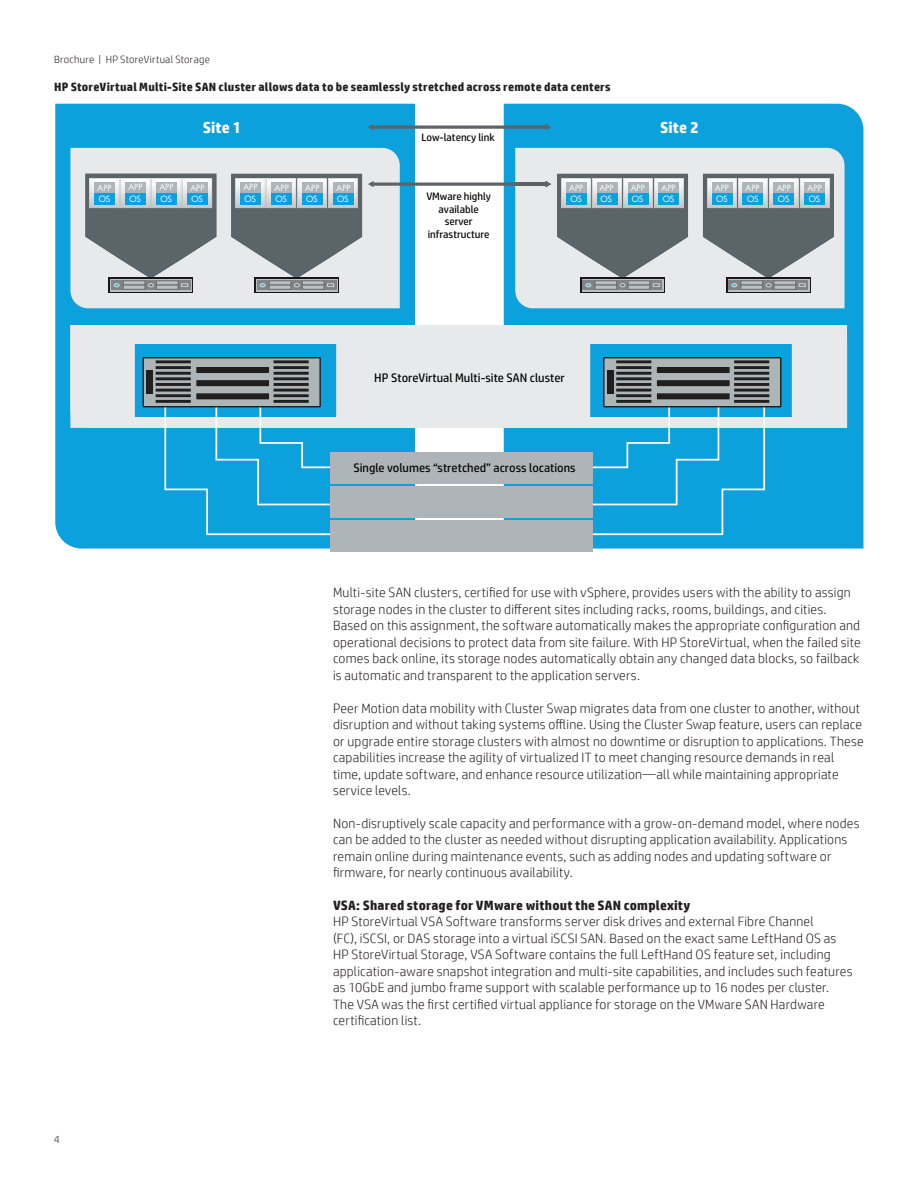
<style>
.page{position:relative;width:918px;height:1188px;background:#fff}
.page>*{position:absolute;margin:0;border:0;box-sizing:border-box;transform-origin:0 0}
.t1{font:700 15.9px "HP Simplified";color:#fff}
.t2{font:300 13.5px/16.5px "HP Simplified";letter-spacing:.015em;color:#231f20}
.t3{font:700 13.5px "HP Simplified";letter-spacing:.015em;color:#231f20}
.t4{font:12.3px "HP Simplified";color:#040503}
.t5{font:700 12px "HP Simplified";letter-spacing:.02em;color:#231f20}
.t6{font:10.8px/12.9px "HP Simplified";color:#040503;text-align:center}
.t7{font:300 10.5px "HP Simplified";letter-spacing:.025em;color:#231f20}
.t8{font:8.4px/11.1px "HP Futura";color:#fff}
</style>
<div class="page">
<div style="left:55px;top:104px;width:360px;height:445px;background:#0ca0dd"></div>
<div style="left:504px;top:104px;width:359px;height:445px;background:#0ca0dd"></div>
<svg style="left:70px;top:325px;width:777px;height:103px;background:#c2dce7"></svg>
<div style="left:515px;top:148px;width:330px;height:160px;background:#e8e9ea"></div>
<div style="left:70px;top:148px;width:330px;height:160px;background:#e8e9ea"></div>
<svg style="left:371px;top:125px;width:177px;height:4px"></svg>
<svg style="left:368px;top:124px;width:5px;height:6px"></svg>
<svg style="left:546px;top:124px;width:5px;height:6px"></svg>
<hr style="left:371px;top:183px;width:177px;height:3px;background:#5f6368;border-radius:2px">
<svg style="left:368px;top:181px;width:5px;height:6px"></svg>
<svg style="left:546px;top:181px;width:5px;height:6px"></svg>
<div style="left:108px;top:277px;width:85px;height:16px;background:#1b1617"></div>
<div style="left:110px;top:279px;width:82px;height:13px;background:#bcbfc1"></div>
<svg style="left:85px;top:174px;width:131px;height:116px;background:#8998a0"></svg>
<div style="left:254px;top:277px;width:85px;height:16px;background:#1b1617"></div>
<div style="left:256px;top:279px;width:82px;height:13px;background:#bcbfc1"></div>
<svg style="left:231px;top:174px;width:131px;height:116px;background:#89989f"></svg>
<div style="left:580px;top:277px;width:85px;height:16px;background:#1b1617"></div>
<div style="left:582px;top:279px;width:82px;height:13px;background:#bcbfc1"></div>
<svg style="left:557px;top:174px;width:131px;height:116px;background:#88989f"></svg>
<svg style="left:726px;top:290px;width:85px;height:3px"></svg>
<div style="left:728px;top:279px;width:81px;height:13px;background:#bcbfc1"></div>
<svg style="left:703px;top:174px;width:131px;height:116px;background:#88989f"></svg>
<svg style="left:164px;top:402px;width:602px;height:134px;background:#46b3e1"></svg>
<svg style="left:603px;top:357px;width:178px;height:50px;background:#9aa1a5"></svg>
<hr style="left:616px;top:400px;width:35px;height:3px;background:#211e1e">
<hr style="left:616px;top:394px;width:35px;height:3px;background:#211e1e">
<hr style="left:616px;top:389px;width:35px;height:3px;background:#211e1e">
<hr style="left:616px;top:383px;width:35px;height:3px;background:#211e1e">
<hr style="left:616px;top:377px;width:35px;height:3px;background:#211e1e">
<hr style="left:616px;top:372px;width:35px;height:3px;background:#211e1e">
<hr style="left:616px;top:366px;width:35px;height:3px;background:#211e1e">
<div style="left:657px;top:380px;width:73px;height:6px;background:#211e1e"></div>
<div style="left:657px;top:393px;width:73px;height:6px;background:#211e1e"></div>
<div style="left:657px;top:367px;width:73px;height:6px;background:#211e1e"></div>
<hr style="left:734px;top:400px;width:35px;height:3px;background:#211e1e">
<hr style="left:734px;top:394px;width:35px;height:3px;background:#211e1e">
<hr style="left:734px;top:389px;width:35px;height:3px;background:#211e1e">
<hr style="left:734px;top:383px;width:35px;height:3px;background:#211e1e">
<hr style="left:734px;top:377px;width:35px;height:3px;background:#211e1e">
<hr style="left:734px;top:372px;width:35px;height:3px;background:#211e1e">
<hr style="left:734px;top:366px;width:35px;height:3px;background:#211e1e">
<hr style="left:616px;top:360px;width:35px;height:3px;background:#211e1e">
<hr style="left:734px;top:360px;width:35px;height:3px;background:#211e1e">
<div style="left:607px;top:370px;width:6px;height:24px;background:#211e1e"></div>
<svg style="left:142px;top:357px;width:179px;height:50px;background:#99a1a4"></svg>
<hr style="left:156px;top:400px;width:35px;height:3px;background:#211e1e">
<hr style="left:156px;top:394px;width:35px;height:3px;background:#211e1e">
<hr style="left:156px;top:389px;width:35px;height:3px;background:#211e1e">
<hr style="left:156px;top:383px;width:35px;height:3px;background:#211e1e">
<hr style="left:156px;top:377px;width:35px;height:3px;background:#211e1e">
<hr style="left:156px;top:372px;width:35px;height:3px;background:#211e1e">
<hr style="left:156px;top:366px;width:35px;height:3px;background:#211e1e">
<div style="left:196px;top:380px;width:73px;height:6px;background:#211e1e"></div>
<div style="left:196px;top:393px;width:73px;height:6px;background:#211e1e"></div>
<div style="left:196px;top:367px;width:73px;height:6px;background:#211e1e"></div>
<hr style="left:274px;top:400px;width:35px;height:3px;background:#211e1e">
<hr style="left:274px;top:394px;width:35px;height:3px;background:#211e1e">
<hr style="left:274px;top:389px;width:35px;height:3px;background:#211e1e">
<hr style="left:274px;top:383px;width:35px;height:3px;background:#211e1e">
<hr style="left:274px;top:377px;width:35px;height:3px;background:#211e1e">
<hr style="left:274px;top:372px;width:35px;height:3px;background:#211e1e">
<hr style="left:274px;top:366px;width:35px;height:3px;background:#211e1e">
<hr style="left:156px;top:360px;width:35px;height:3px;background:#211e1e">
<hr style="left:274px;top:360px;width:35px;height:3px;background:#211e1e">
<div style="left:147px;top:370px;width:6px;height:24px;background:#211e1e"></div>
<div style="left:330px;top:452px;width:262px;height:31px;background:#adb5b9"></div>
<div style="left:330px;top:486px;width:262px;height:32px;background:#adb5b9"></div>
<div style="left:330px;top:520px;width:262px;height:32px;background:#adb5b9"></div>
<p class="t7" style="left:54px;top:53px;width:157px">Brochure | HP StoreVirtual Storage</p>
<p class="t5" style="left:54px;top:80px;width:558px">HP StoreVirtual Multi-Site SAN cluster allows data to be seamlessly stretched across remote data centers</p>
<p class="t1" style="left:203px;top:118px;width:40px">Site 1</p>
<p class="t1" style="left:660px;top:118px;width:40px">Site 2</p>
<p class="t6" style="left:421px;top:131px;width:75px">Low-latency link</p>
<p class="t8" style="left:98px;top:182px;width:16px">APP</p>
<p class="t8" style="left:128px;top:182px;width:16px">APP</p>
<p class="t8" style="left:159px;top:182px;width:16px">APP</p>
<p class="t8" style="left:190px;top:182px;width:16px">APP</p>
<p class="t8" style="left:243px;top:182px;width:16px">APP</p>
<p class="t8" style="left:275px;top:182px;width:16px">APP</p>
<p class="t8" style="left:305px;top:182px;width:16px">APP</p>
<p class="t8" style="left:337px;top:182px;width:16px">APP</p>
<p class="t8" style="left:569px;top:182px;width:16px">APP<br>OS</p>
<p class="t8" style="left:716px;top:193px;width:13px">OS</p>
<p class="t8" style="left:747px;top:193px;width:13px">OS</p>
<p class="t8" style="left:778px;top:193px;width:13px">OS</p>
<p class="t8" style="left:809px;top:193px;width:13px">OS</p>
<p class="t8" style="left:599px;top:182px;width:16px">APP<br>OS</p>
<p class="t8" style="left:631px;top:182px;width:16px">APP<br>OS</p>
<p class="t8" style="left:662px;top:183px;width:16px">APP</p>
<p class="t8" style="left:715px;top:183px;width:16px">APP</p>
<p class="t8" style="left:746px;top:183px;width:16px">APP</p>
<p class="t8" style="left:777px;top:182px;width:16px">APP</p>
<p class="t8" style="left:808px;top:182px;width:16px">APP</p>
<p class="t6" style="left:426px;top:189px;width:66px">VMware highly available server infrastructure</p>
<p class="t8" style="left:99px;top:193px;width:13px">OS</p>
<p class="t8" style="left:130px;top:193px;width:13px">OS</p>
<p class="t8" style="left:160px;top:193px;width:13px">OS</p>
<p class="t8" style="left:191px;top:193px;width:13px">OS</p>
<p class="t8" style="left:245px;top:193px;width:13px">OS</p>
<p class="t8" style="left:275px;top:193px;width:13px">OS</p>
<p class="t8" style="left:306px;top:193px;width:13px">OS</p>
<p class="t8" style="left:337px;top:193px;width:13px">OS</p>
<p class="t8" style="left:663px;top:194px;width:13px">OS</p>
<p class="t4" style="left:374px;top:371px;width:192px">HP StoreVirtual Multi-site SAN cluster</p>
<p class="t6" style="left:405px;top:372px;width:122px">HP LeftHand Multi-site SAN</p>
<p class="t4" style="left:353px;top:461px;width:224px">Single volumes “stretched” across locations</p>
<p class="t7" style="left:54px;top:1133px;width:7px">4</p>
<p class="t2" style="left:333px;top:584px;width:529px">Multi-site SAN clusters, certified for use with vSphere, provides users with the ability to assign storage nodes in the cluster to different sites including racks, rooms, buildings, and cities.<br>Based on this assignment, the software automatically makes the appropriate configuration and operational decisions to protect data from site failure. With HP StoreVirtual, when the failed site comes back online, its storage nodes automatically obtain any changed data blocks, so failback is automatic and transparent to the application servers.</p>
<p class="t2" style="left:333px;top:699px;width:532px">Peer Motion data mobility with Cluster Swap migrates data from one cluster to another, without disruption and without taking systems offline. Using the Cluster Swap feature, users can replace or upgrade entire storage clusters with almost no downtime or disruption to applications. These capabilities increase the agility of virtualized IT to meet changing resource demands in real time, update software, and enhance resource utilization—all while maintaining appropriate service levels.</p>
<p class="t2" style="left:333px;top:815px;width:528px">Non-disruptively scale capacity and performance with a grow-on-demand model, where nodes can be added to the cluster as needed without disrupting application availability. Applications remain online during maintenance events, such as adding nodes and updating software or firmware, for nearly continuous availability.</p>
<p class="t3" style="left:333px;top:897px;width:359px">VSA: Shared storage for VMware without the SAN complexity</p>
<p class="t2" style="left:333px;top:913px;width:521px">HP StoreVirtual VSA Software transforms server disk drives and external Fibre Channel<br>(FC), iSCSI, or DAS storage into a virtual iSCSI SAN. Based on the exact same LeftHand OS as HP StoreVirtual Storage, VSA Software contains the full LeftHand OS feature set, including application-aware snapshot integration and multi-site capabilities, and includes such features as 10GbE and jumbo frame support with scalable performance up to 16 nodes per cluster.<br>The VSA was the first certified virtual appliance for storage on the VMware SAN Hardware certification list.</p>
</div>
